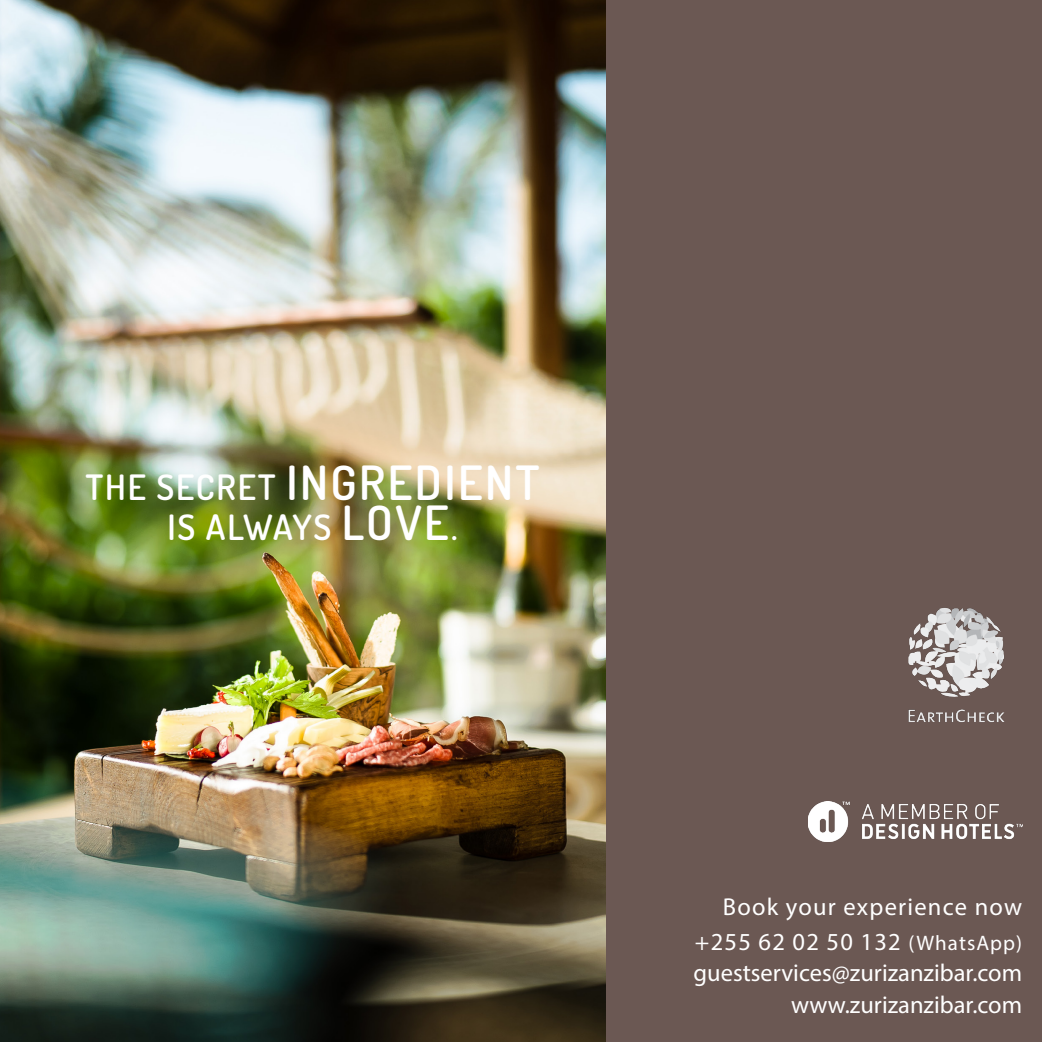
<style>
.page{position:relative;width:1042px;height:1042px;background:#fff}
.page>*{position:absolute;margin:0;border:0;box-sizing:border-box;transform-origin:0 0}
.t1{font:600 47.25px "Dosis";letter-spacing:.05em;color:#fff}
.t2{font:600 35px "Dosis";letter-spacing:.03em;color:#fff}
.t3{font:24.5px "Myriad Pro";color:#fff}
.t4{font:24.5px "Myriad Pro";letter-spacing:.05em;color:#fff}
.s1{font-size:35px}
.s2{font-size:47.25px}
.s3{font-size:21px}
</style>
<div class="page">
<div style="left:605px;top:0;width:437px;height:1042px;background:#6b5853"></div>
<img style="left:808px;top:801px;width:214px;height:41px">
<img style="left:908px;top:608px;width:97px;height:114px">
<img style="left:0;top:0;width:605px;height:1042px">
<p class="t1" style="left:85px;top:451px;width:456px"><span class="s1">THE SECRET</span> INGREDIENT</p>
<p class="t2" style="left:167px;top:504px;width:292px">IS ALWAYS <span class="s2">LOVE</span>.</p>
<p class="t4" style="left:723px;top:891px;width:301px">Book your experience now</p>
<p class="t4" style="left:695px;top:926px;width:329px">+255 62 02 50 132 <span class="s3">(WhatsApp)</span></p>
<p class="t3" style="left:693px;top:958px;width:330px">guestservices@zurizanzibar.com</p>
<p class="t3" style="left:791px;top:989px;width:232px">www.zurizanzibar.com</p>
</div>
